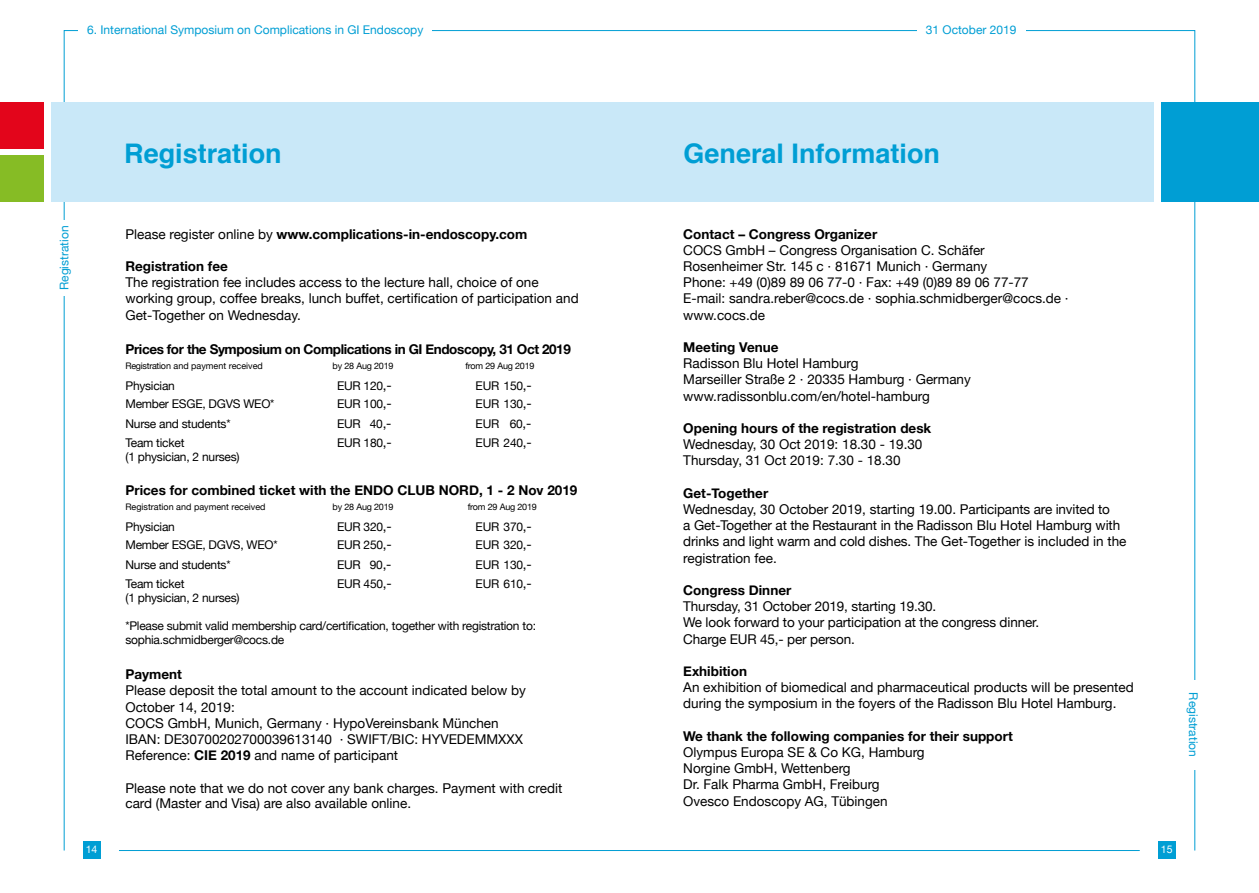
<style>
.page{position:relative;width:1259px;height:893px;background:#fff}
.page>*{position:absolute;margin:0;border:0;box-sizing:border-box;transform-origin:0 0}
.t1{font:700 27px "Helvetica";color:#009ed4}
.t2{font:13.5px/16.2px "Helvetica Neue";color:#000}
.t3{font:700 13.5px "Helvetica Neue";color:#000}
.t4{font:700 13.5px "Helvetica Neue";letter-spacing:-.03em;color:#000}
.t5{font:12px/13.5px "Helvetica Neue";letter-spacing:-.02em;color:#000}
.t6{font:12px "Helvetica Neue";color:#009ed4}
.t7{font:10.5px "Helvetica Neue";color:#fff}
.t8{font:9px "Helvetica Neue";color:#000}
.t9{font:9px "Helvetica Neue";letter-spacing:-.02em;color:#000}
.s1{font-weight:400}
.s2{font-size:13.5px}
.s3{font-weight:700}
</style>
<div class="page">
<hr style="left:119px;top:850px;width:1020px;height:1px;background:#009ed4">
<div style="left:51px;top:102px;width:1102px;height:100px;background:#c9e8f8"></div>
<div style="left:0;top:102px;width:44px;height:46px;background:#e3051b"></div>
<div style="left:0;top:155px;width:44px;height:47px;background:#86bc25"></div>
<div style="left:1161px;top:102px;width:98px;height:100px;background:#009ed4"></div>
<div style="left:83px;top:841px;width:17px;height:17px;background:#009ed4"></div>
<div style="left:1158px;top:841px;width:17px;height:17px;background:#009ed4"></div>
<p class="t6" style="left:87px;top:22px;width:338px">6. International Symposium on Complications in GI Endoscopy</p>
<p class="t6" style="left:926px;top:22px;width:92px">31 October 2019</p>
<p class="t6" style="left:57px;top:290px;width:66px;rotate:-90deg">Registration</p>
<p class="t7" style="left:86px;top:843px;width:13px">14</p>
<h1 class="t1" style="left:124px;top:131px;width:159px">Registration</h1>
<h1 class="t1" style="left:683px;top:131px;width:258px">General Information</h1>
<p class="t3" style="left:125px;top:223px;width:403px"><span class="s1">Please register online by</span> www.complications-in-endoscopy.com</p>
<p class="t3" style="left:125px;top:256px;width:104px">Registration fee</p>
<p class="t2" style="left:125px;top:274px;width:455px">The registration fee includes access to the lecture hall, choice of one working group, coffee breaks, lunch buffet, certification of participation and<br>Get-Together on Wednesday.</p>
<p class="t4" style="left:125px;top:339px;width:447px">Prices for the Symposium on Complications in GI Endoscopy, 31 Oct 2019</p>
<p class="t8" style="left:125px;top:360px;width:139px">Registration and payment received</p>
<p class="t9" style="left:332px;top:360px;width:63px">by 28 Aug 2019</p>
<p class="t9" style="left:465px;top:360px;width:71px">from 29 Aug 2019</p>
<p class="t5" style="left:125px;top:379px;width:51px">Physician</p>
<p class="t5" style="left:337px;top:379px;width:56px">EUR 120<span class="s2">,-</span></p>
<p class="t5" style="left:475px;top:379px;width:58px">EUR 150<span class="s2">,-</span></p>
<p class="t5" style="left:125px;top:397px;width:150px">Member ESGE, DGVS WEO*</p>
<p class="t5" style="left:337px;top:397px;width:56px">EUR 100<span class="s2">,-</span></p>
<p class="t5" style="left:475px;top:397px;width:58px">EUR 130<span class="s2">,-</span></p>
<p class="t5" style="left:125px;top:416px;width:107px">Nurse and students*</p>
<p class="t5" style="left:337px;top:416px;width:56px">EUR 40<span class="s2">,-</span></p>
<p class="t5" style="left:475px;top:416px;width:57px">EUR 60<span class="s2">,-</span></p>
<p class="t5" style="left:125px;top:436px;width:60px">Team ticket</p>
<p class="t5" style="left:337px;top:436px;width:56px">EUR 180<span class="s2">,-</span></p>
<p class="t5" style="left:475px;top:436px;width:58px">EUR 240<span class="s2">,-</span></p>
<p class="t5" style="left:125px;top:449px;width:116px">(1 physician, 2 nurses)</p>
<p class="t3" style="left:125px;top:480px;width:453px">Prices for combined ticket with the ENDO CLUB NORD, 1 - 2 Nov 2019</p>
<p class="t8" style="left:125px;top:501px;width:142px">Registration and payment received</p>
<p class="t9" style="left:332px;top:501px;width:63px">by 28 Aug 2019</p>
<p class="t9" style="left:468px;top:501px;width:71px">from 29 Aug 2019</p>
<p class="t5" style="left:125px;top:520px;width:51px">Physician</p>
<p class="t5" style="left:337px;top:520px;width:56px">EUR 320<span class="s2">,-</span></p>
<p class="t5" style="left:475px;top:520px;width:58px">EUR 370<span class="s2">,-</span></p>
<p class="t5" style="left:125px;top:538px;width:154px">Member ESGE, DGVS, WEO*</p>
<p class="t5" style="left:337px;top:538px;width:56px">EUR 250<span class="s2">,-</span></p>
<p class="t5" style="left:475px;top:538px;width:58px">EUR 320<span class="s2">,-</span></p>
<p class="t5" style="left:125px;top:557px;width:107px">Nurse and students*</p>
<p class="t5" style="left:337px;top:557px;width:56px">EUR 90<span class="s2">,-</span></p>
<p class="t5" style="left:475px;top:557px;width:58px">EUR 130<span class="s2">,-</span></p>
<p class="t5" style="left:125px;top:577px;width:60px">Team ticket</p>
<p class="t5" style="left:337px;top:577px;width:56px">EUR 450<span class="s2">,-</span></p>
<p class="t5" style="left:475px;top:577px;width:58px">EUR 610<span class="s2">,-</span></p>
<p class="t5" style="left:125px;top:590px;width:116px">(1 physician, 2 nurses)</p>
<p class="t5" style="left:125px;top:619px;width:412px">*Please submit valid membership card/certification, together with registration to: sophia.schmidberger@cocs.de</p>
<p class="t3" style="left:125px;top:664px;width:58px">Payment</p>
<p class="t2" style="left:125px;top:682px;width:402px">Please deposit the total amount to the account indicated below by October 14, 2019:<br>COCS GmbH, Munich, Germany · HypoVereinsbank München IBAN: DE30700202700039613140 · SWIFT/BIC: HYVEDEMMXXX Reference: <span class="s3">CIE 2019</span> and name of participant</p>
<p class="t2" style="left:125px;top:780px;width:438px;line-height:15px">Please note that we do not cover any bank charges. Payment with credit card (Master and Visa) are also available online.</p>
<p class="t3" style="left:683px;top:223px;width:195px">Contact – Congress Organizer</p>
<p class="t2" style="left:683px;top:242px;width:387px">COCS GmbH – Congress Organisation C. Schäfer<br>Rosenheimer Str. 145 c · 81671 Munich · Germany<br>Phone: +49 (0)89 89 06 77-0 · Fax: +49 (0)89 89 06 77-77<br>E-mail: sandra.reber@cocs.de · sophia.schmidberger@cocs.de · www.cocs.de</p>
<p class="t3" style="left:683px;top:337px;width:97px">Meeting Venue</p>
<p class="t2" style="left:683px;top:355px;width:289px">Radisson Blu Hotel Hamburg<br>Marseiller Straße 2 · 20335 Hamburg · Germany www.radissonblu.com/en/hotel-hamburg</p>
<p class="t3" style="left:683px;top:418px;width:249px">Opening hours of the registration desk</p>
<p class="t2" style="left:683px;top:436px;width:241px">Wednesday, 30 Oct 2019: 18.30 - 19.30<br>Thursday, 31 Oct 2019: 7.30 - 18.30</p>
<p class="t3" style="left:683px;top:482px;width:86px">Get-Together</p>
<p class="t2" style="left:683px;top:501px;width:445px">Wednesday, 30 October 2019, starting 19.00. Participants are invited to<br>a Get-Together at the Restaurant in the Radisson Blu Hotel Hamburg with drinks and light warm and cold dishes. The Get-Together is included in the registration fee.</p>
<p class="t3" style="left:683px;top:580px;width:110px">Congress Dinner</p>
<p class="t2" style="left:683px;top:598px;width:357px">Thursday, 31 October 2019, starting 19.30.<br>We look forward to your participation at the congress dinner.<br>Charge EUR 45,- per person.</p>
<p class="t3" style="left:683px;top:661px;width:65px">Exhibition</p>
<p class="t2" style="left:683px;top:679px;width:452px">An exhibition of biomedical and pharmaceutical products will be presented during the symposium in the foyers of the Radisson Blu Hotel Hamburg.</p>
<p class="t3" style="left:683px;top:725px;width:331px">We thank the following companies for their support</p>
<p class="t2" style="left:683px;top:744px;width:243px">Olympus Europa SE &amp; Co KG, Hamburg<br>Norgine GmbH, Wettenberg<br>Dr. Falk Pharma GmbH, Freiburg<br>Ovesco Endoscopy AG, Tübingen</p>
<p class="t6" style="left:1200px;top:692px;width:66px;rotate:90deg">Registration</p>
<p class="t7" style="left:1160px;top:843px;width:13px">15</p>
</div>
